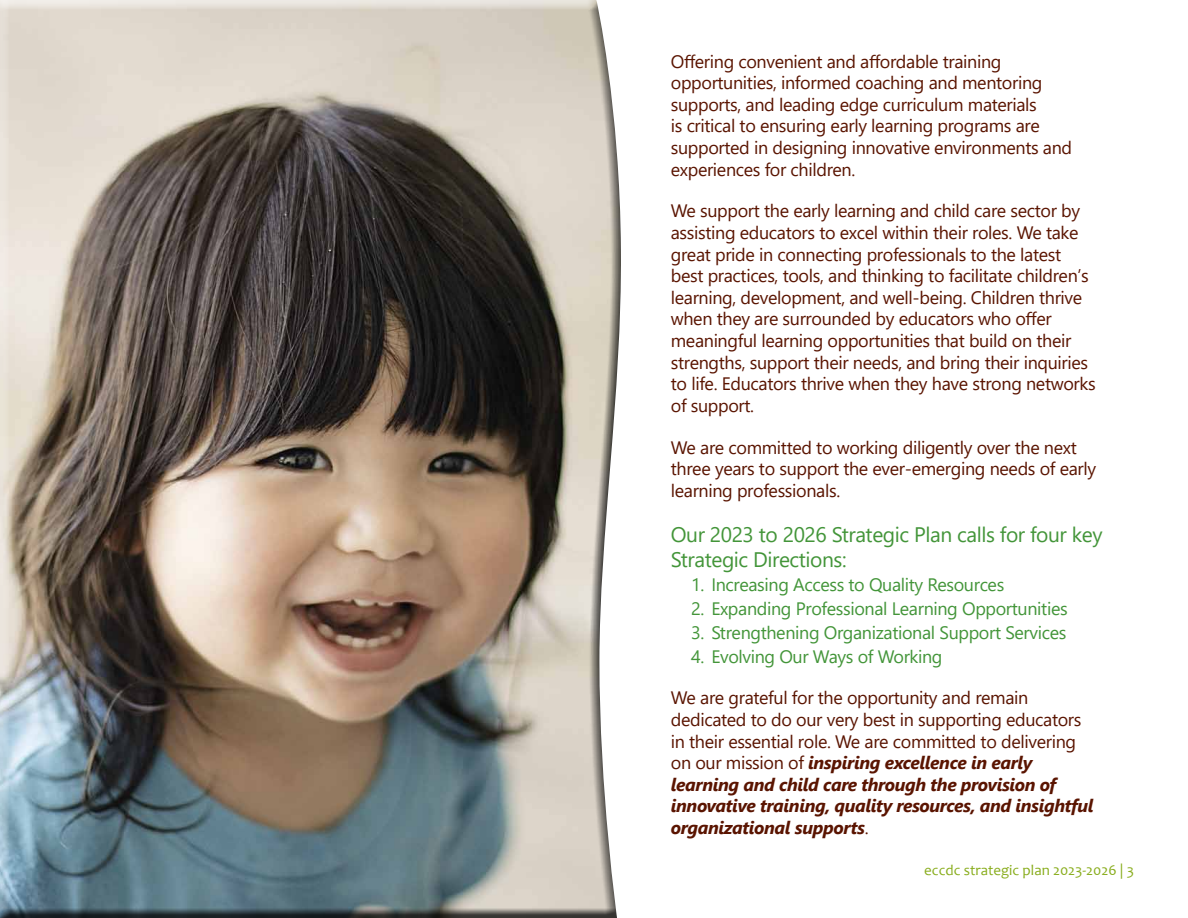
<style>
.page{position:relative;width:1188px;height:918px;background:#fff}
.page>*{position:absolute;margin:0;border:0;box-sizing:border-box;transform-origin:0 0}
.t1{font:21px/25.2px "Segoe UI";letter-spacing:-.02em;color:#439539}
.t2{font:18px/21.6px "Segoe UI";letter-spacing:-.02em;color:#5a1400}
.t3{font:18px "Segoe UI";letter-spacing:-.02em;color:#439539}
.t4{font:15px "Candara";color:#89ad1d}
.s1{font-weight:700;font-style:italic}
.s2{font-family:"Segoe UI"}
</style>
<div class="page">
<div style="left:0;top:0;width:622px;height:918px;background:#000;opacity:.75"></div>
<p class="t2" style="left:671px;top:49px;width:403px">Offering convenient and affordable training opportunities, informed coaching and mentoring supports, and leading edge curriculum materials<br>is critical to ensuring early learning programs are supported in designing innovative environments and experiences for children.</p>
<p class="t2" style="left:671px;top:199px;width:426px">We support the early learning and child care sector by assisting educators to excel within their roles. We take great pride in connecting professionals to the latest best practices, tools, and thinking to facilitate children’s learning, development, and well-being. Children thrive when they are surrounded by educators who offer meaningful learning opportunities that build on their strengths, support their needs, and bring their inquiries to life. Educators thrive when they have strong networks of support.</p>
<p class="t2" style="left:671px;top:435px;width:427px">We are committed to working diligently over the next three years to support the ever-emerging needs of early learning professionals.</p>
<p class="t1" style="left:671px;top:520px;width:433px">Our 2023 to 2026 Strategic Plan calls for four key<br>Strategic Directions:</p>
<p class="t3" style="left:691px;top:568px;width:315px">1. Increasing Access to Quality Resources</p>
<p class="t3" style="left:691px;top:592px;width:378px">2. Expanding Professional Learning Opportunities</p>
<p class="t3" style="left:691px;top:615px;width:377px">3. Strengthening Organizational Support Services</p>
<p class="t3" style="left:691px;top:639px;width:253px">4. Evolving Our Ways of Working</p>
<p class="t2" style="left:671px;top:686px;width:424px">We are grateful for the opportunity and remain dedicated to do our very best in supporting educators in their essential role. We are committed to delivering on our mission of <span class="s1">inspiring excellence in early learning and child care through the provision of innovative training, quality resources, and insightful organizational supports</span>.</p>
<p class="t4" style="left:924px;top:861px;width:211px">eccdc strategic plan 2023-2026 <span class="s2">|</span> 3</p>
</div>
